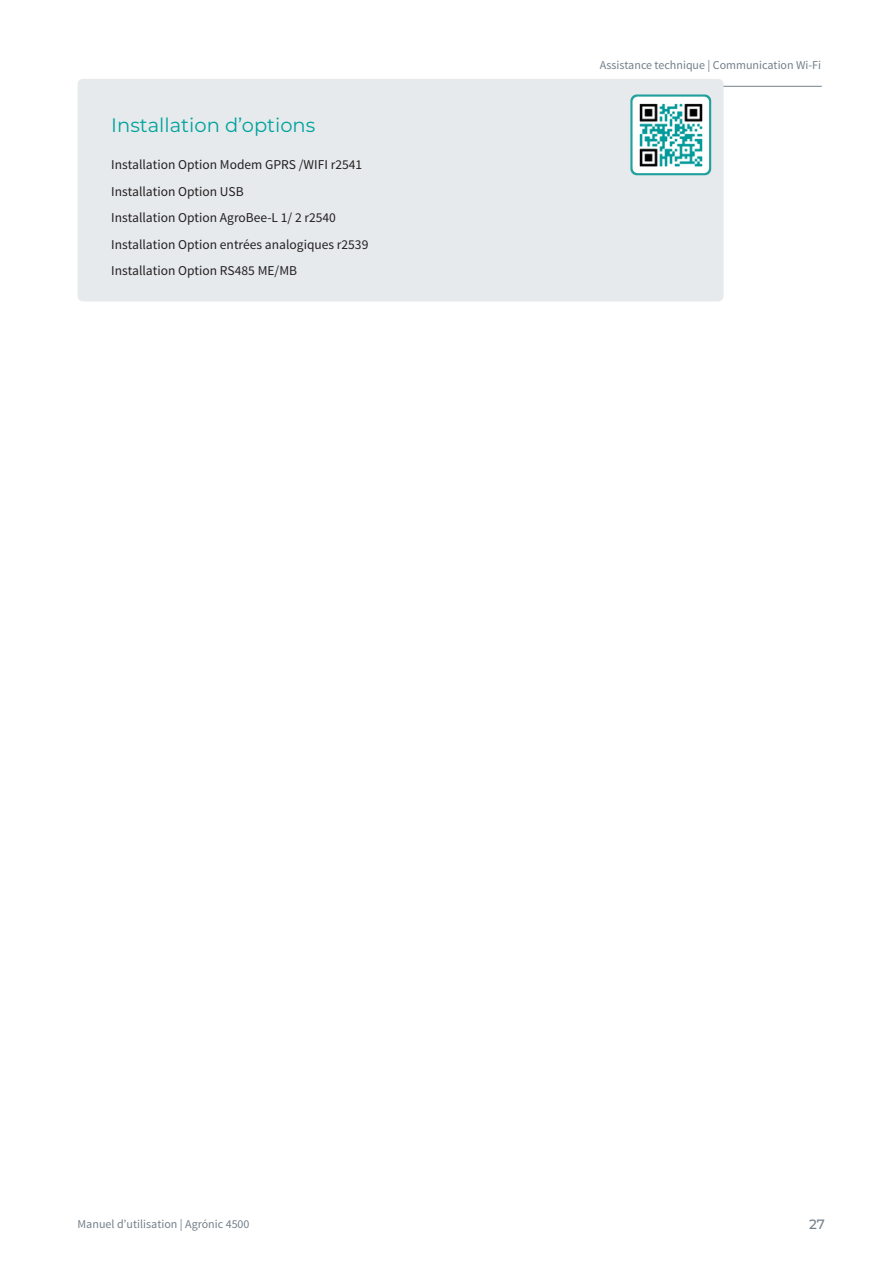
<style>
.page{position:relative;width:893px;height:1263px;background:#fff}
.page>*{position:absolute;margin:0;border:0;box-sizing:border-box;transform-origin:0 0}
.t1{font:19.5px "Montserrat";color:#00a39d}
.t2{font:13.5px/26.5px "Source Sans Pro";color:#231f20}
.t3{font:500 13.5px "Montserrat";color:#727f8a}
.t4{font:12px "Source Sans Pro";color:#727f8a}
</style>
<div class="page">
<hr style="left:80px;top:86px;width:742px;height:1px;background:#727f8a">
<div style="left:78px;top:79px;width:646px;height:222px;background:#e6eaec;border-radius:5px"></div>
<svg style="left:630px;top:94px;width:81px;height:81px"></svg>
<img style="left:632px;top:97px;width:77px;height:76px">
<h1 class="t1" style="left:111px;top:111px;width:206px">Installation d’options</h1>
<p class="t2" style="left:111px;top:152px;width:259px">Installation Option Modem GPRS /WIFI r2541<br>Installation Option USB<br>Installation Option AgroBee-L 1/ 2 r2540<br>Installation Option entrées analogiques r2539<br>Installation Option RS485 ME/MB</p>
<p class="t4" style="left:600px;top:57px;width:223px">Assistance technique | Communication Wi-Fi</p>
<p class="t4" style="left:78px;top:1217px;width:173px">Manuel d’utilisation | Agrónic 4500</p>
<p class="t3" style="left:809px;top:1215px;width:17px">27</p>
</div>
